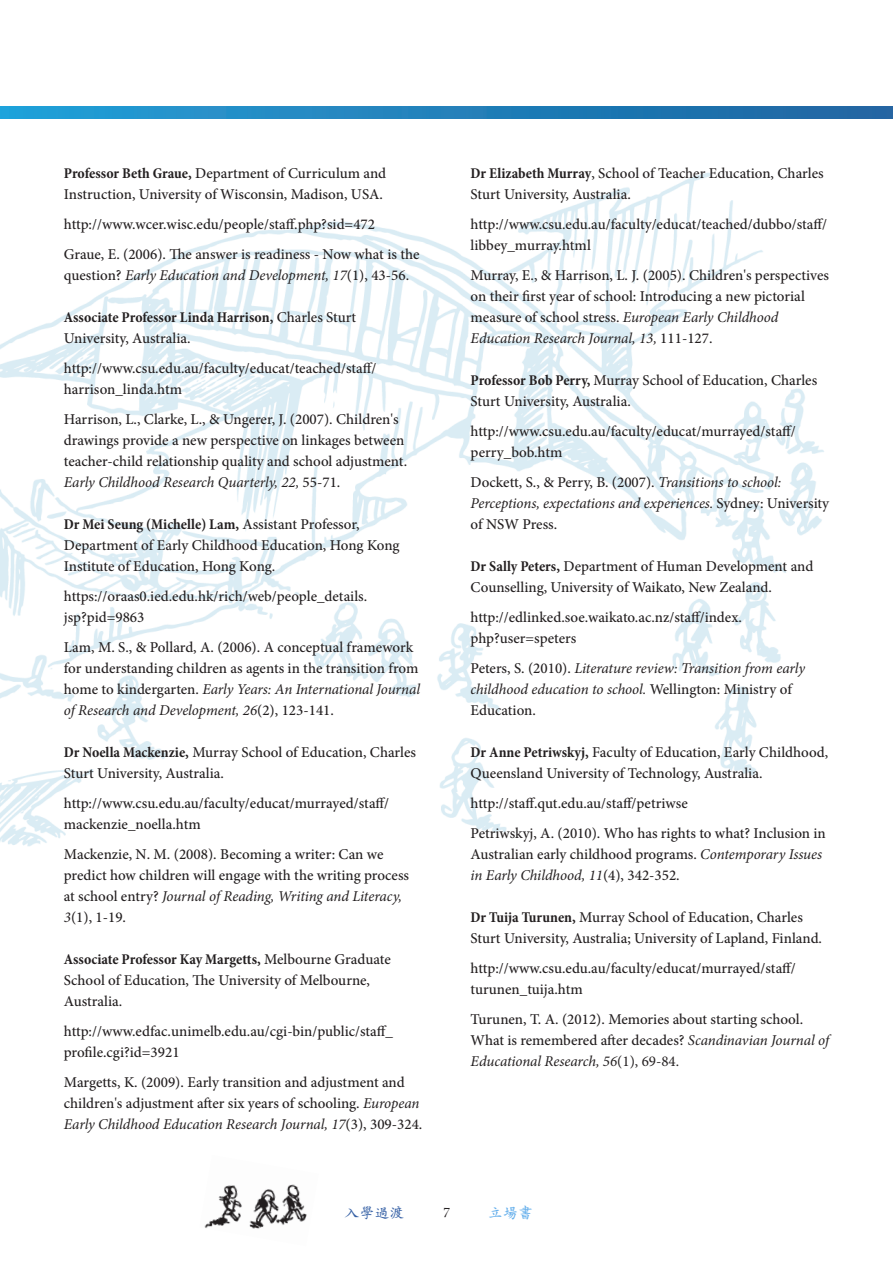
<style>
.page{position:relative;width:893px;height:1263px;background:#fff}
.page>*{position:absolute;margin:0;border:0;box-sizing:border-box;transform-origin:0 0}
.t1{font:500 15px/21px "Minion Pro";color:#231f20}
.t2{font:italic 15px/21px "Minion Pro";letter-spacing:-.01em;color:#231f20}
.t3{font:600 15px "M Kai HK";color:#3560a5}
.t4{font:600 15px "M Kai HK";color:#61adeb}
.t5{font:600 15px "M Kai HK";color:#231f20}
.s1{font-weight:700;font-stretch:condensed}
.s2{font-weight:400;font-style:italic}
.s3{font-weight:500;font-style:normal}
.s4{font-weight:400}
</style>
<div class="page">
<img style="left:0;top:172px;width:824px;height:675px">
<svg style="left:0;top:106px;width:1px;height:13px"></svg>
<img style="left:1px;top:106px;width:892px;height:13px">
<img style="left:204px;top:1184px;width:103px;height:45px">
<p class="t1" style="left:64px;top:163px;width:324px"><span class="s1">Professor Beth Graue,</span> Department of Curriculum and<br>Instruction, University of Wisconsin, Madison, USA.</p>
<p class="t1" style="left:64px;top:214px;width:313px">http://www.wcer.wisc.edu/people/staff.php?sid=472</p>
<p class="t1" style="left:64px;top:244px;width:357px">Graue, E. (2006). The answer is readiness - Now what is the question? <span class="s2">Early Education and Development, 17</span>(1), 43-56.</p>
<p class="t1" style="left:64px;top:307px;width:294px"><span class="s1">Associate Professor Linda Harrison,</span> Charles Sturt<br>University, Australia.</p>
<p class="t1" style="left:64px;top:358px;width:314px">http://www.csu.edu.au/faculty/educat/teached/staff/ harrison_linda.htm</p>
<p class="t1" style="left:64px;top:409px;width:345px">Harrison, L., Clarke, L., &amp; Ungerer, J. (2007). Children's drawings provide a new perspective on linkages between teacher-child relationship quality and school adjustment.<br><span class="s2">Early Childhood Research Quarterly, 22,</span> 55-71.</p>
<p class="t1" style="left:64px;top:514px;width:337px"><span class="s1">Dr Mei Seung (Michelle) Lam,</span> Assistant Professor,<br>Department of Early Childhood Education, Hong Kong<br>Institute of Education, Hong Kong.</p>
<p class="t1" style="left:64px;top:586px;width:305px">https://oraas0.ied.edu.hk/rich/web/people_details. jsp?pid=9863</p>
<p class="t1" style="left:64px;top:637px;width:358px">Lam, M. S., &amp; Pollard, A. (2006). A conceptual framework for understanding children as agents in the transition from home to kindergarten. <span class="s2">Early Years: An International Journal of Research and Development, 26</span>(2), 123-141.</p>
<p class="t1" style="left:64px;top:742px;width:354px"><span class="s1">Dr Noella Mackenzie,</span> Murray School of Education, Charles<br>Sturt University, Australia.</p>
<p class="t1" style="left:64px;top:793px;width:327px">http://www.csu.edu.au/faculty/educat/murrayed/staff/ mackenzie_noella.htm</p>
<p class="t1" style="left:64px;top:844px;width:347px">Mackenzie, N. M. (2008). Becoming a writer: Can we predict how children will engage with the writing process at school entry? <span class="s2">Journal of Reading, Writing and Literacy, 3</span>(1), 1-19.</p>
<p class="t1" style="left:64px;top:949px;width:328px"><span class="s1">Associate Professor Kay Margetts,</span> Melbourne Graduate<br>School of Education, The University of Melbourne,<br>Australia.</p>
<p class="t1" style="left:64px;top:1021px;width:330px">http://www.edfac.unimelb.edu.au/cgi-bin/public/staff_ profile.cgi?id=3921</p>
<p class="t1" style="left:64px;top:1072px;width:360px">Margetts, K. (2009). Early transition and adjustment and children's adjustment after six years of schooling. <span class="s2">European<br>Early Childhood Education Research Journal, 17</span>(3), 309-324.</p>
<p class="t1" style="left:471px;top:163px;width:355px"><span class="s1">Dr Elizabeth Murray</span>, School of Teacher Education, Charles<br>Sturt University, Australia.</p>
<p class="t1" style="left:471px;top:214px;width:358px">http://www.csu.edu.au/faculty/educat/teached/dubbo/staff/ libbey_murray.html</p>
<p class="t1" style="left:471px;top:265px;width:360px">Murray, E., &amp; Harrison, L. J. (2005). Children's perspectives on their first year of school: Introducing a new pictorial measure of school stress. <span class="s2">European Early Childhood Education Research Journal, 13,</span> 111-127.</p>
<p class="t1" style="left:471px;top:370px;width:348px"><span class="s1">Professor Bob Perry,</span> Murray School of Education, Charles<br>Sturt University, Australia.</p>
<p class="t1" style="left:471px;top:421px;width:327px">http://www.csu.edu.au/faculty/educat/murrayed/staff/ perry_bob.htm</p>
<p class="t2" style="left:471px;top:472px;width:360px"><span class="s3">Dockett, S., &amp; Perry, B. (2007).</span> Transitions to school:<br>Perceptions, expectations and experiences. <span class="s3">Sydney: University of NSW Press.</span></p>
<p class="t1" style="left:471px;top:556px;width:344px"><span class="s1">Dr Sally Peters,</span> Department of Human Development and<br>Counselling, University of Waikato, New Zealand.</p>
<p class="t1" style="left:471px;top:607px;width:273px">http://edlinked.soe.waikato.ac.nz/staff/index. php?user=speters</p>
<p class="t2" style="left:471px;top:658px;width:336px"><span class="s3">Peters, S. (2010).</span> Literature review: Transition from early childhood education to school. <span class="s3">Wellington: Ministry of<br>Education.</span></p>
<p class="t1" style="left:471px;top:742px;width:359px"><span class="s1">Dr Anne Petriwskyj,</span> Faculty of Education, Early Childhood,<br>Queensland University of Technology, Australia.</p>
<p class="t1" style="left:471px;top:793px;width:219px">http://staff.qut.edu.au/staff/petriwse</p>
<p class="t1" style="left:471px;top:823px;width:357px">Petriwskyj, A. (2010). Who has rights to what? Inclusion in<br>Australian early childhood programs. <span class="s2">Contemporary Issues in Early Childhood, 11</span>(4), 342‐352.</p>
<p class="t1" style="left:471px;top:907px;width:353px"><span class="s1">Dr Tuija Turunen,</span> Murray School of Education, Charles<br>Sturt University, Australia; University of Lapland, Finland.</p>
<p class="t1" style="left:471px;top:958px;width:327px">http://www.csu.edu.au/faculty/educat/murrayed/staff/ turunen_tuija.htm</p>
<p class="t1" style="left:471px;top:1009px;width:360px">Turunen, T. A. (2012). Memories about starting school.<br>What is remembered after decades? <span class="s2">Scandinavian Journal of<br>Educational Research, 56</span><span class="s4">(1), 69-84.</span></p>
<p class="t3" style="left:344px;top:1202px;width:61px">入學過渡</p>
<p class="t5" style="left:443px;top:1202px;width:9px">7</p>
<p class="t4" style="left:488px;top:1202px;width:46px">立場書</p>
</div>
